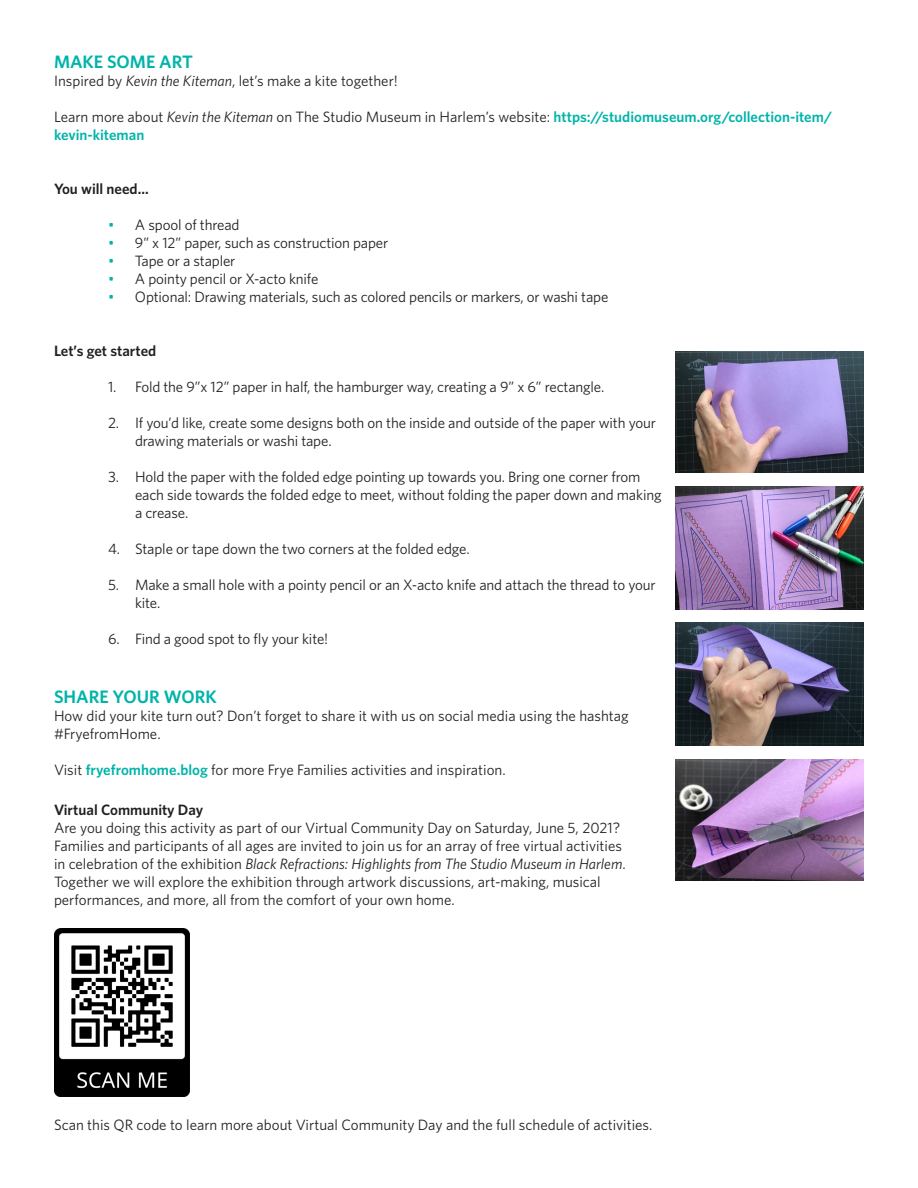
<style>
.page{position:relative;width:918px;height:1188px;background:#fff}
.page>*{position:absolute;margin:0;border:0;box-sizing:border-box;transform-origin:0 0}
.t1{font:600 18px "Whitney";color:#00b4a9}
.t2{font:15px/18px "Whitney";letter-spacing:-.01em;color:#231f20}
.t3{font:600 15px/18px "Whitney";color:#00b4a9}
.t4{font:600 15px "Whitney";color:#231f20}
.s1{font-style:italic}
.s2{font-weight:400;color:#231f20}
.s3{font-weight:400;font-style:italic;color:#231f20}
.s4{color:#00b4a9}
.s5{font-weight:600;color:#00b4a9}
</style>
<div class="page">
<img style="left:675px;top:760px;width:189px;height:120px">
<img style="left:675px;top:351px;width:189px;height:122px">
<img style="left:675px;top:622px;width:189px;height:124px">
<img style="left:675px;top:486px;width:189px;height:123px">
<img style="left:54px;top:929px;width:135px;height:167px">
<p class="t1" style="left:54px;top:50px;width:141px">MAKE SOME ART</p>
<p class="t2" style="left:54px;top:72px;width:345px">Inspired by <span class="s1">Kevin the Kiteman</span>, let’s make a kite together!</p>
<p class="t3" style="left:54px;top:108px;width:780px"><span class="s2">Learn more about</span> <span class="s3">Kevin the Kiteman</span> <span class="s2">on The Studio Museum in Harlem’s website:</span> https://studiomuseum.org/collection-item/ kevin-kiteman</p>
<p class="t4" style="left:54px;top:179px;width:96px">You will need...</p>
<p class="t2" style="left:108px;top:216px;width:133px"><span class="s4">•</span> A spool of thread</p>
<p class="t2" style="left:108px;top:234px;width:282px"><span class="s4">•</span> 9” x 12” paper, such as construction paper</p>
<p class="t2" style="left:108px;top:252px;width:129px"><span class="s4">•</span> Tape or a stapler</p>
<p class="t2" style="left:108px;top:270px;width:212px"><span class="s4">•</span> A pointy pencil or X-acto knife</p>
<p class="t2" style="left:108px;top:288px;width:502px"><span class="s4">•</span> Optional: Drawing materials, such as colored pencils or markers, or washi tape</p>
<p class="t4" style="left:54px;top:341px;width:104px">Let’s get started</p>
<p class="t2" style="left:108px;top:378px;width:498px">1. Fold the 9”x 12” paper in half, the hamburger way, creating a 9” x 6” rectangle.</p>
<p class="t2" style="left:135px;top:414px;width:523px;text-indent:-27px">2. If you’d like, create some designs both on the inside and outside of the paper with your drawing materials or washi tape.</p>
<p class="t2" style="left:135px;top:468px;width:528px;text-indent:-27px">3. Hold the paper with the folded edge pointing up towards you. Bring one corner from each side towards the folded edge to meet, without folding the paper down and making a crease.</p>
<p class="t2" style="left:108px;top:540px;width:363px">4. Staple or tape down the two corners at the folded edge.</p>
<p class="t2" style="left:135px;top:576px;width:522px;text-indent:-27px">5. Make a small hole with a pointy pencil or an X-acto knife and attach the thread to your kite.</p>
<p class="t2" style="left:108px;top:630px;width:222px">6. Find a good spot to fly your kite!</p>
<p class="t1" style="left:54px;top:685px;width:164px">SHARE YOUR WORK</p>
<p class="t2" style="left:54px;top:706px;width:576px">How did your kite turn out? Don’t forget to share it with us on social media using the hashtag #FryefromHome.</p>
<p class="t2" style="left:54px;top:760px;width:453px">Visit <span class="s5">fryefromhome.blog</span> for more Frye Families activities and inspiration.</p>
<p class="t4" style="left:54px;top:800px;width:151px">Virtual Community Day</p>
<p class="t2" style="left:54px;top:819px;width:573px">Are you doing this activity as part of our Virtual Community Day on Saturday, June 5, 2021?<br>Families and participants of all ages are invited to join us for an array of free virtual activities in celebration of the exhibition <span class="s1">Black Refractions: Highlights from The Studio Museum in Harlem</span>.<br>Together we will explore the exhibition through artwork discussions, art-making, musical performances, and more, all from the comfort of your own home.</p>
<p class="t2" style="left:54px;top:1116px;width:600px">Scan this QR code to learn more about Virtual Community Day and the full schedule of activities.</p>
</div>
